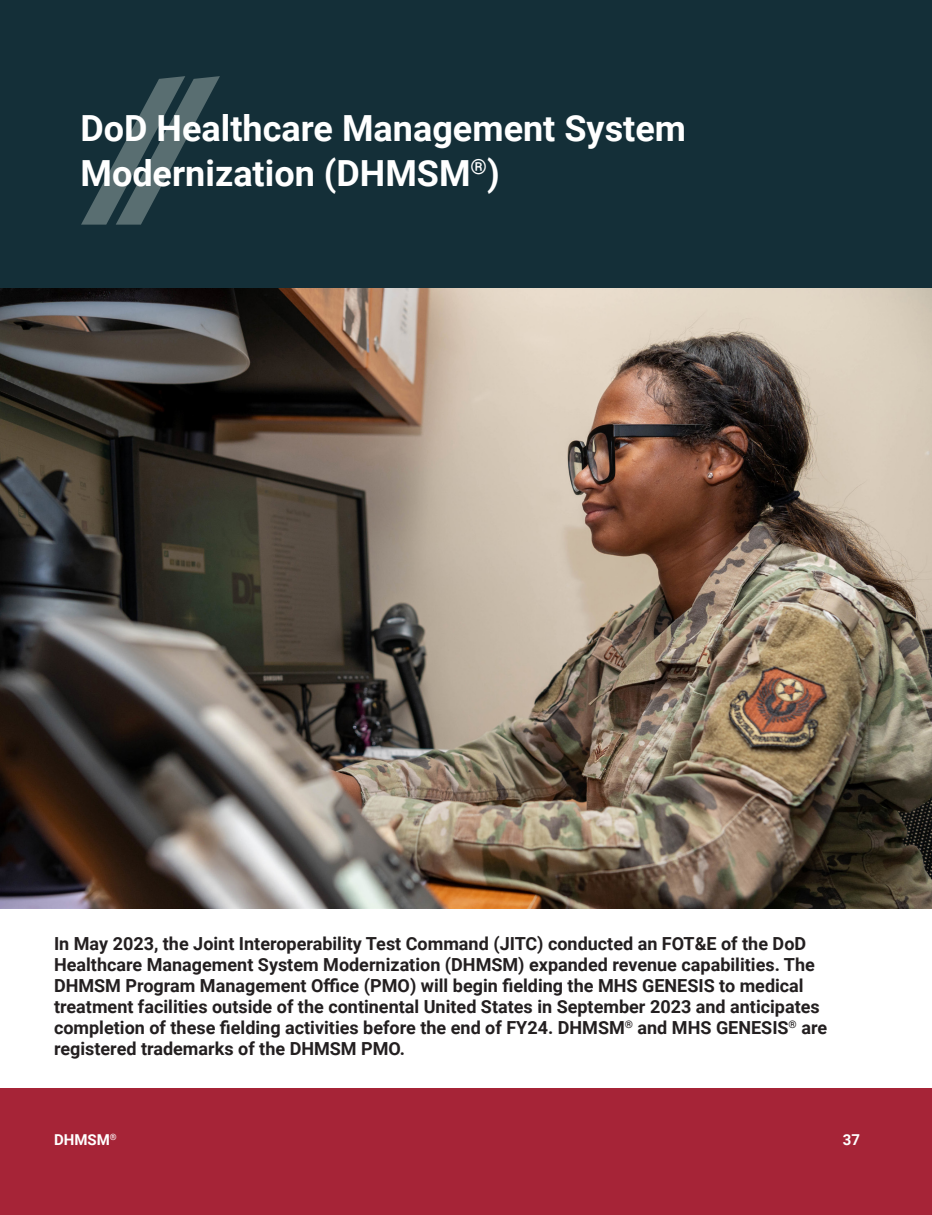
<style>
.page{position:relative;width:932px;height:1215px;background:#fff}
.page>*{position:absolute;margin:0;border:0;box-sizing:border-box;transform-origin:0 0}
.Article_Title{font:700 36px/45px "Roboto";color:#fff}
.BLUF{font:700 18px/21px "Roboto";color:#231f20}
.t1{font:700 15px "Roboto";color:#fff}
</style>
<div class="page">
<div style="left:0;top:0;width:932px;height:290px;background:#142f38"></div>
<svg style="left:81px;top:76px;width:139px;height:149px"></svg>
<div style="left:0;top:1088px;width:932px;height:127px;background:#a62437"></div>
<img style="left:0;top:289px;width:932px;height:620px">
<p class="Article_Title" style="left:80px;top:105px;width:607px">DoD Healthcare Management System<br>Modernization (DHMSM<sup>®</sup>)</p>
<p class="BLUF" style="left:54px;top:933px;width:774px">In May 2023, the Joint Interoperability Test Command (JITC) conducted an FOT&amp;E of the DoD Healthcare Management System Modernization (DHMSM) expanded revenue capabilities. The DHMSM Program Management Office (PMO) will begin fielding the MHS GENESIS to medical treatment facilities outside of the continental United States in September 2023 and anticipates completion of these fielding activities before the end of FY24. DHMSM<sup>®</sup> and MHS GENESIS<sup>®</sup> are registered trademarks of the DHMSM PMO.</p>
<p class="t1" style="left:54px;top:1129px;width:64px">DHMSM<sup>®</sup></p>
<p class="t1" style="left:842px;top:1129px;width:19px">37</p>
<p class="t1" style="left:54px;top:1129px;width:46px">Article</p>
</div>
